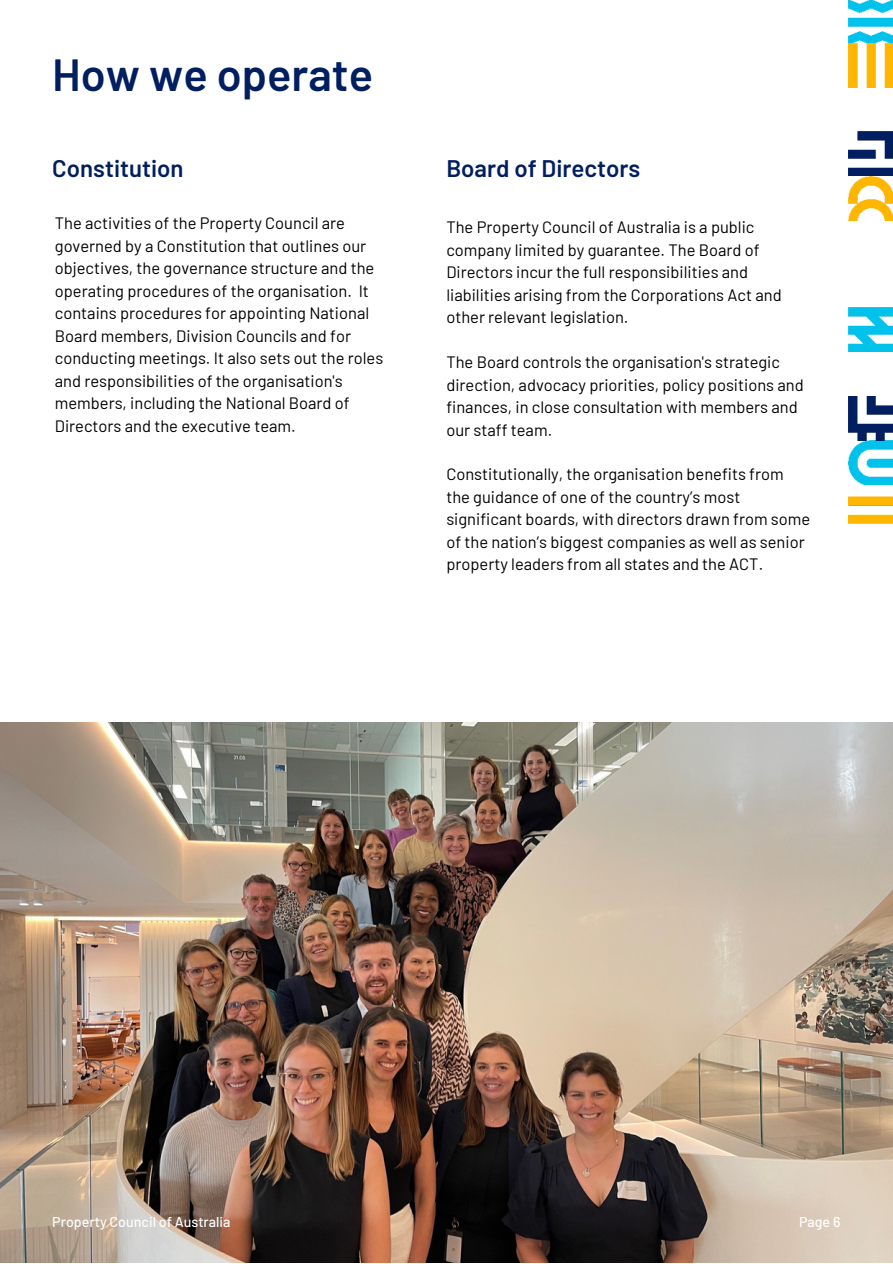
<style>
.page{position:relative;width:893px;height:1264px;background:#fff}
.page>*{position:absolute;margin:0;border:0;box-sizing:border-box;transform-origin:0 0}
.t1{font:600 45px "Barlow";color:#001e60}
.t2{font:600 24px "Barlow";color:#001e60}
.t3{font:16.5px/22.5px "Barlow";color:#000}
.t4{font:500 14.25px "Barlow";color:#fefefe}
.t5{font:500 14.25px "Barlow";color:#fff}
</style>
<div class="page">
<img style="left:848px;top:308px;width:44px;height:44px">
<img style="left:848px;top:132px;width:44px;height:88px">
<img style="left:848px;top:396px;width:44px;height:88px">
<img style="left:848px;top:496px;width:44px;height:28px">
<img style="left:848px;top:0;width:44px;height:88px">
<img style="left:0;top:722px;width:892px;height:540px">
<h1 class="t1" style="left:52px;top:41px;width:322px">How we operate</h1>
<h2 class="t2" style="left:52px;top:150px;width:133px">Constitution</h2>
<h2 class="t2" style="left:446px;top:150px;width:195px">Board of Directors</h2>
<p class="t3" style="left:55px;top:211px;width:330px">The activities of the Property Council are governed by a Constitution that outlines our objectives, the governance structure and the operating procedures of the organisation. It contains procedures for appointing National Board members, Division Councils and for conducting meetings. It also sets out the roles and responsibilities of the organisation's members, including the National Board of Directors and the executive team.</p>
<p class="t3" style="left:446px;top:214px;width:337px">The Property Council of Australia is a public company limited by guarantee. The Board of Directors incur the full responsibilities and liabilities arising from the Corporations Act and other relevant legislation.</p>
<p class="t3" style="left:446px;top:349px;width:359px">The Board controls the organisation's strategic direction, advocacy priorities, policy positions and finances, in close consultation with members and our staff team.</p>
<p class="t3" style="left:446px;top:462px;width:365px">Constitutionally, the organisation benefits from the guidance of one of the country’s most significant boards, with directors drawn from some of the nation’s biggest companies as well as senior property leaders from all states and the ACT.</p>
<p class="t4" style="left:52px;top:1211px;width:180px">Property Council of Australia</p>
<p class="t5" style="left:799px;top:1211px;width:43px">Page 6</p>
</div>
